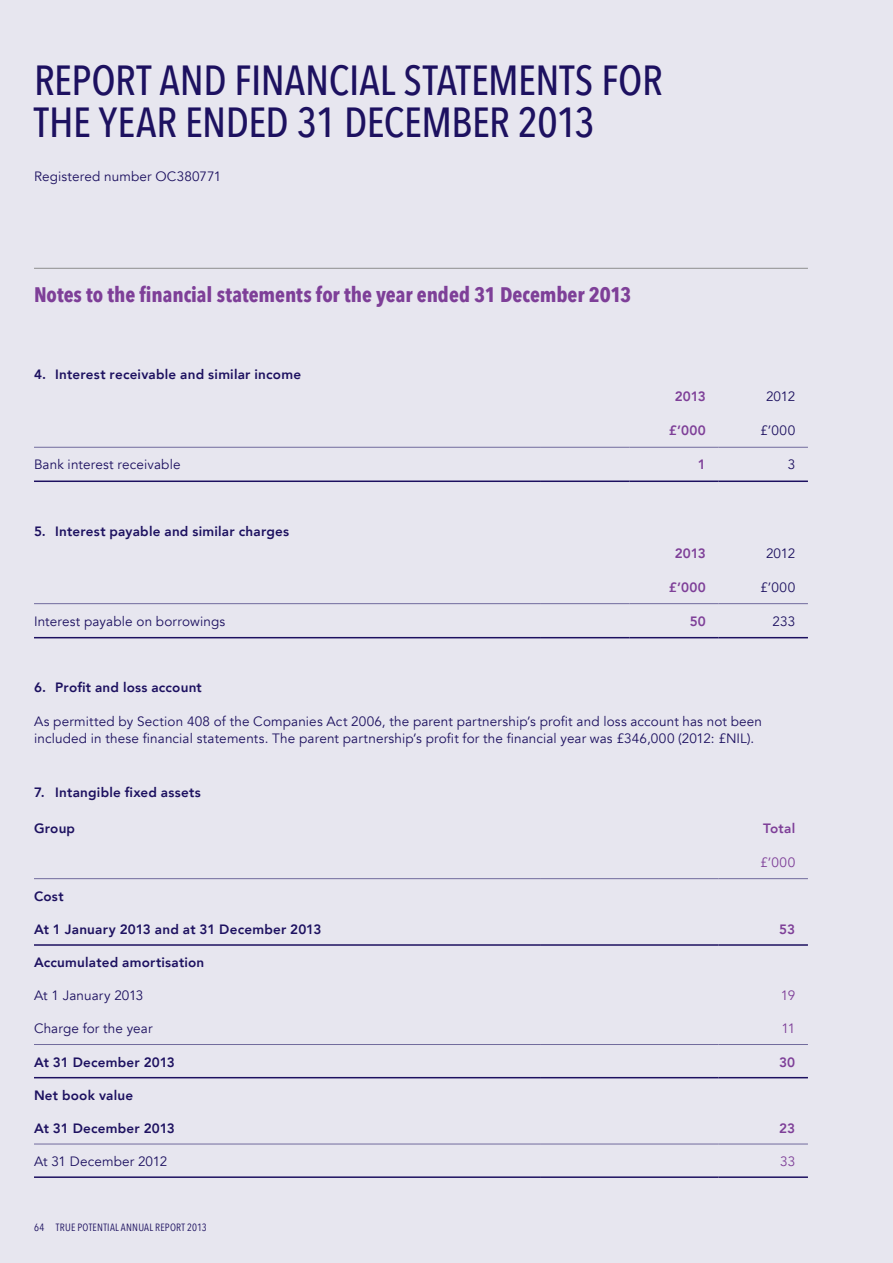
<style>
.page{position:relative;width:893px;height:1263px;background:#e7e6ef}
.page>*{position:absolute;margin:0;border:0;box-sizing:border-box;transform-origin:0 0}
.t1{font:500 42px/42px "Avenir Next Condensed";letter-spacing:-.01em;color:#1d1160}
.t2{font:700 21px "Avenir Next Condensed";letter-spacing:-.005em;color:#7e3f98}
.t3{font:13.5px/17.2px "Avenir";letter-spacing:.01em;color:#1d1160}
.t4{font:800 13.5px "Avenir";letter-spacing:.015em;color:#1d1160}
.t5{font:800 13.5px "Avenir";letter-spacing:.005em;color:#7e3f98}
.t6{font:13.5px "Avenir";letter-spacing:.005em;color:#7e3f98}
.t7{font:10.5px "Avenir Next Condensed";letter-spacing:.02em;color:#1d1160}
</style>
<div class="page">
<hr style="left:34px;top:268px;width:774px;height:1px;background:#8e8e8e">
<hr style="left:34px;top:944px;width:506px;height:2px;background:#1d1160">
<hr style="left:540px;top:944px;width:179px;height:2px;background:#1d1160">
<hr style="left:719px;top:944px;width:89px;height:2px;background:#1d1160">
<hr style="left:34px;top:1077px;width:506px;height:1px;background:#1d1160">
<hr style="left:540px;top:1077px;width:179px;height:1px;background:#1d1160">
<hr style="left:719px;top:1077px;width:89px;height:1px;background:#1d1160">
<hr style="left:34px;top:1176px;width:506px;height:2px;background:#1d1160">
<hr style="left:540px;top:1176px;width:179px;height:2px;background:#1d1160">
<hr style="left:719px;top:1176px;width:89px;height:2px;background:#1d1160">
<hr style="left:34px;top:878px;width:506px;height:1px;background:#716b9d">
<hr style="left:540px;top:878px;width:179px;height:1px;background:#716b9d">
<hr style="left:719px;top:878px;width:89px;height:1px;background:#716b9d">
<hr style="left:34px;top:1144px;width:506px;height:1px;background:#716b9d">
<hr style="left:540px;top:1144px;width:179px;height:1px;background:#716b9d">
<hr style="left:719px;top:1144px;width:89px;height:1px;background:#716b9d">
<hr style="left:34px;top:1044px;width:506px;height:1px;background:#716b9d">
<hr style="left:540px;top:1044px;width:179px;height:1px;background:#716b9d">
<hr style="left:719px;top:1044px;width:89px;height:1px;background:#716b9d">
<hr style="left:34px;top:447px;width:506px;height:1px;background:#716b9d">
<hr style="left:540px;top:447px;width:89px;height:1px;background:#716b9d">
<hr style="left:629px;top:447px;width:90px;height:1px;background:#716b9d">
<hr style="left:719px;top:447px;width:89px;height:1px;background:#716b9d">
<hr style="left:34px;top:480px;width:506px;height:2px;background:#1d1160">
<hr style="left:540px;top:480px;width:89px;height:2px;background:#1d1160">
<hr style="left:629px;top:480px;width:90px;height:2px;background:#1d1160">
<hr style="left:719px;top:480px;width:89px;height:2px;background:#1d1160">
<hr style="left:34px;top:603px;width:506px;height:1px;background:#716b9d">
<hr style="left:540px;top:603px;width:89px;height:1px;background:#716b9d">
<hr style="left:629px;top:603px;width:90px;height:1px;background:#716b9d">
<hr style="left:719px;top:603px;width:89px;height:1px;background:#716b9d">
<hr style="left:34px;top:637px;width:506px;height:1px;background:#1d1160">
<hr style="left:540px;top:637px;width:89px;height:1px;background:#1d1160">
<hr style="left:629px;top:637px;width:90px;height:1px;background:#1d1160">
<hr style="left:719px;top:637px;width:89px;height:1px;background:#1d1160">
<h1 class="t1" style="left:34px;top:60px;width:630px">REPORT AND FINANCIAL STATEMENTS FOR<br>THE YEAR ENDED 31 DECEMBER 2013</h1>
<p class="t3" style="left:34px;top:168px;width:189px">Registered number OC380771</p>
<h2 class="t2" style="left:34px;top:281px;width:599px">Notes to the financial statements for the year ended 31 December 2013</h2>
<p class="t4" style="left:34px;top:364px;width:269px">4. Interest receivable and similar income</p>
<p class="t5" style="left:675px;top:386px;width:33px">2013</p>
<p class="t3" style="left:766px;top:389px;width:31px">2012</p>
<p class="t5" style="left:669px;top:420px;width:38px">£’000</p>
<p class="t3" style="left:760px;top:422px;width:36px">£’000</p>
<p class="t3" style="left:34px;top:456px;width:148px">Bank interest receivable</p>
<p class="t5" style="left:698px;top:457px;width:9px">1</p>
<p class="t3" style="left:788px;top:457px;width:9px">3</p>
<p class="t4" style="left:34px;top:520px;width:257px">5. Interest payable and similar charges</p>
<p class="t5" style="left:675px;top:542px;width:33px">2013</p>
<p class="t3" style="left:766px;top:546px;width:31px">2012</p>
<p class="t5" style="left:669px;top:576px;width:38px">£’000</p>
<p class="t3" style="left:760px;top:579px;width:36px">£’000</p>
<p class="t3" style="left:34px;top:613px;width:193px">Interest payable on borrowings</p>
<p class="t5" style="left:690px;top:610px;width:18px">50</p>
<p class="t3" style="left:772px;top:614px;width:24px">233</p>
<p class="t4" style="left:34px;top:677px;width:169px">6. Profit and loss account</p>
<p class="t3" style="left:34px;top:713px;width:730px">As permitted by Section 408 of the Companies Act 2006, the parent partnership’s profit and loss account has not been included in these financial statements. The parent partnership’s profit for the financial year was £346,000 (2012: £NIL).</p>
<p class="t4" style="left:34px;top:781px;width:168px">7. Intangible fixed assets</p>
<p class="t4" style="left:34px;top:817px;width:43px">Group</p>
<p class="t5" style="left:763px;top:817px;width:33px">Total</p>
<p class="t6" style="left:760px;top:854px;width:36px">£’000</p>
<p class="t4" style="left:34px;top:885px;width:31px">Cost</p>
<p class="t4" style="left:34px;top:919px;width:289px">At 1 January 2013 and at 31 December 2013</p>
<p class="t5" style="left:779px;top:919px;width:17px">53</p>
<p class="t4" style="left:34px;top:952px;width:172px">Accumulated amortisation</p>
<p class="t3" style="left:34px;top:987px;width:111px">At 1 January 2013</p>
<p class="t6" style="left:781px;top:990px;width:16px">19</p>
<p class="t3" style="left:34px;top:1021px;width:120px">Charge for the year</p>
<p class="t6" style="left:781px;top:1023px;width:15px">11</p>
<p class="t4" style="left:34px;top:1051px;width:142px">At 31 December 2013</p>
<p class="t5" style="left:779px;top:1051px;width:18px">30</p>
<p class="t4" style="left:34px;top:1084px;width:101px">Net book value</p>
<p class="t4" style="left:34px;top:1118px;width:142px">At 31 December 2013</p>
<p class="t5" style="left:779px;top:1118px;width:17px">23</p>
<p class="t3" style="left:34px;top:1153px;width:135px">At 31 December 2012</p>
<p class="t6" style="left:780px;top:1156px;width:17px">33</p>
<p class="t7" style="left:34px;top:1223px;width:174px">64 TRUE POTENTIAL ANNUAL REPORT 2013</p>
</div>
